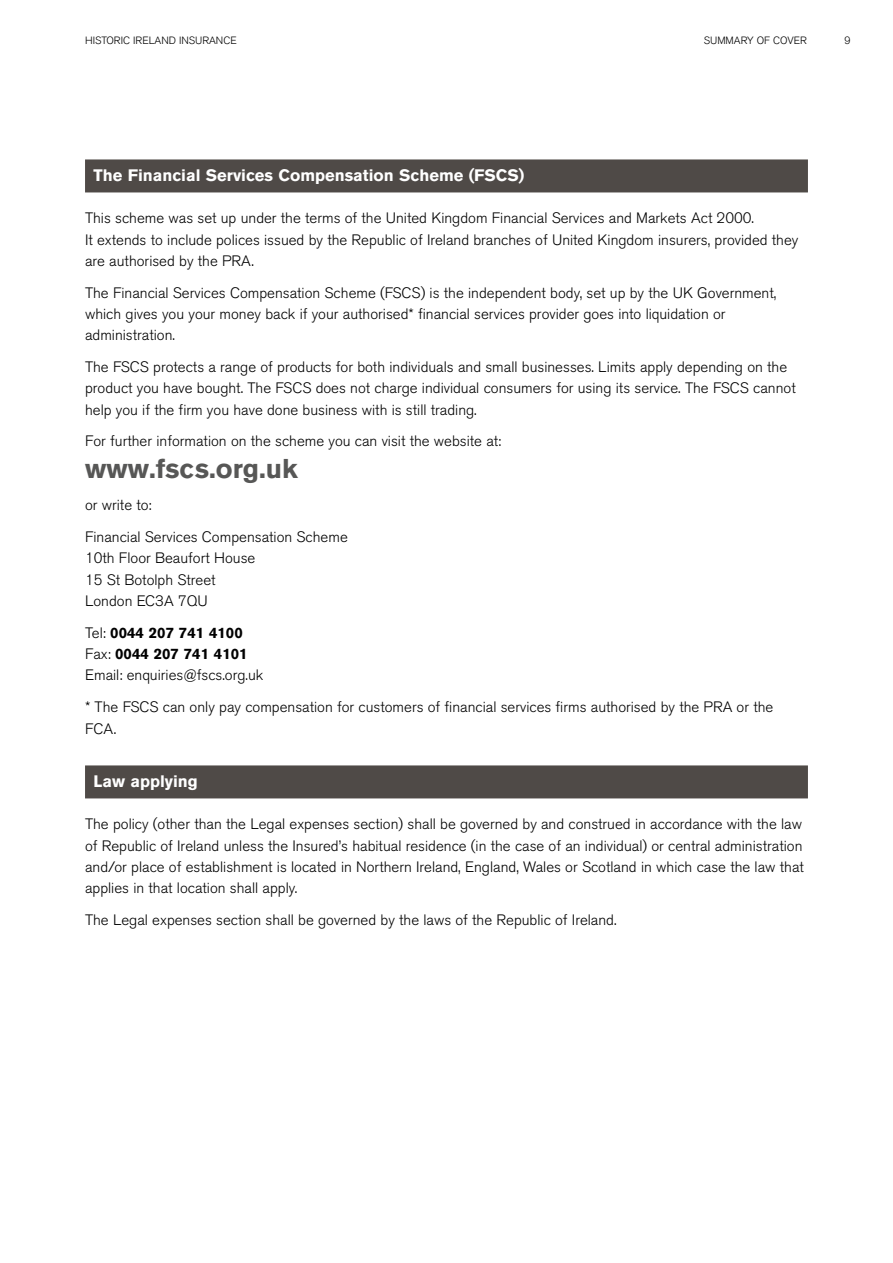
<style>
.page{position:relative;width:893px;height:1263px;background:#fff}
.page>*{position:absolute;margin:0;border:0;box-sizing:border-box;transform-origin:0 0}
.t1{font:700 27px "Akzidenz Grotesk BQ";color:#575756}
.t2{font:700 16.5px "Akzidenz Grotesk BQ";color:#fff}
.t3{font:300 15px/21.3px "Akzidenz Grotesk BQ";color:#000}
.t4{font:300 10.5px "Akzidenz Grotesk BQ";color:#000}
.s1{font-weight:700}
</style>
<div class="page">
<div style="left:85px;top:159px;width:723px;height:33px;background:#4f4a47"></div>
<div style="left:85px;top:765px;width:723px;height:33px;background:#4f4a47"></div>
<p class="t4" style="left:85px;top:34px;width:153px">HISTORIC IRELAND INSURANCE</p>
<p class="t4" style="left:704px;top:34px;width:105px">SUMMARY OF COVER</p>
<p class="t4" style="left:844px;top:34px;width:8px">9</p>
<p class="t2" style="left:94px;top:165px;width:432px">The Financial Services Compensation Scheme (FSCS)</p>
<p class="t3" style="left:85px;top:208px;width:715px">This scheme was set up under the terms of the United Kingdom Financial Services and Markets Act 2000.<br>It extends to include polices issued by the Republic of Ireland branches of United Kingdom insurers, provided they are authorised by the PRA.</p>
<p class="t3" style="left:85px;top:282px;width:693px">The Financial Services Compensation Scheme (FSCS) is the independent body, set up by the UK Government, which gives you your money back if your authorised* financial services provider goes into liquidation or administration.</p>
<p class="t3" style="left:85px;top:356px;width:712px">The FSCS protects a range of products for both individuals and small businesses. Limits apply depending on the product you have bought. The FSCS does not charge individual consumers for using its service. The FSCS cannot help you if the firm you have done business with is still trading.</p>
<p class="t3" style="left:85px;top:431px;width:418px">For further information on the scheme you can visit the website at:</p>
<h1 class="t1" style="left:85px;top:453px;width:214px">www.fscs.org.uk</h1>
<p class="t3" style="left:85px;top:489px;width:264px;line-height:32px">or write to:<br>Financial Services Compensation Scheme</p>
<p class="t3" style="left:85px;top:548px;width:172px">10th Floor Beaufort House<br>15 St Botolph Street<br>London EC3A 7QU</p>
<p class="t3" style="left:85px;top:622px;width:180px">Tel: <span class="s1">0044 207 741 4100<br></span>Fax: <span class="s1">0044 207 741 4101<br></span>Email: enquiries@fscs.org.uk</p>
<p class="t3" style="left:85px;top:697px;width:690px">* The FSCS can only pay compensation for customers of financial services firms authorised by the PRA or the<br>FCA.</p>
<p class="t2" style="left:94px;top:771px;width:106px">Law applying</p>
<p class="t3" style="left:85px;top:814px;width:720px">The policy (other than the Legal expenses section) shall be governed by and construed in accordance with the law of Republic of Ireland unless the Insured’s habitual residence (in the case of an individual) or central administration and/or place of establishment is located in Northern Ireland, England, Wales or Scotland in which case the law that applies in that location shall apply.</p>
<p class="t3" style="left:85px;top:909px;width:533px">The Legal expenses section shall be governed by the laws of the Republic of Ireland.</p>
</div>
